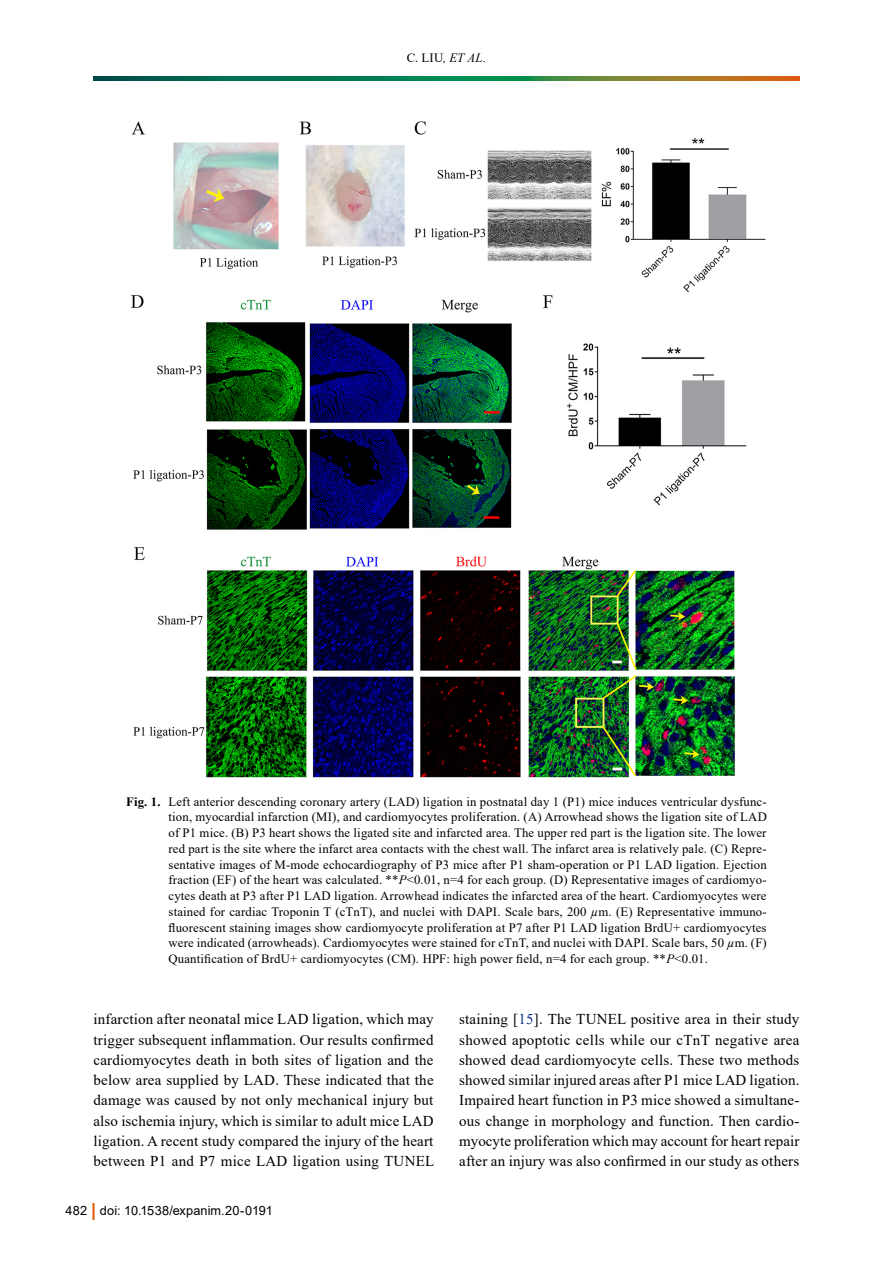
<style>
.page{position:relative;width:893px;height:1263px;background:#fff}
.page>*{position:absolute;margin:0;border:0;box-sizing:border-box;transform-origin:0 0}
.t1{font:15px/20.2px "Times New Roman";letter-spacing:.01em;color:#000;text-align:justify}
.t2{font:12.75px/15.8px "Times New Roman";letter-spacing:.01em;color:#000;text-align:justify}
.t3{font:12.75px "Arial";letter-spacing:.005em;color:#000}
.t4{font:italic 12.75px "Times New Roman";color:#000}
.s1{font-style:normal}
.s2{font-weight:700}
.s3{font-style:italic}
.s4{color:#0c3388}
.s5{font-weight:700;font-size:18px;color:#e15400}
</style>
<div class="page">
<svg style="left:94px;top:77px;width:705px;height:4px;background:#377842"></svg>
<img style="left:130px;top:121px;width:636px;height:657px">
<p class="t4" style="left:407px;top:49px;width:81px"><span class="s1">C. LIU</span>, ET AL.</p>
<p class="t2" style="left:169px;top:793px;width:600px;text-indent:-42px"><span class="s2">Fig. 1.</span> Left anterior descending coronary artery (LAD) ligation in postnatal day 1 (P1) mice induces ventricular dysfunc&shy;tion, myocardial infarction (MI), and cardiomyocytes proliferation. (A) Arrowhead shows the ligation site of LAD of P1 mice. (B) P3 heart shows the ligated site and infarcted area. The upper red part is the ligation site. The lower red part is the site where the infarct area contacts with the chest wall. The infarct area is relatively pale. (C) Repre&shy;sentative images of M-mode echocardiography of P3 mice after P1 sham-operation or P1 LAD ligation. Ejection fraction (EF) of the heart was calculated. **<span class="s3">P</span>&lt;0.01, n=4 for each group. (D) Representative images of cardiomyo&shy;cytes death at P3 after P1 LAD ligation. Arrowhead indicates the infarcted area of the heart. Cardiomyocytes were stained for cardiac Troponin T (cTnT), and nuclei with DAPI. Scale bars, 200 <span class="s3">µ</span>m. (E) Representative immuno&shy;fluorescent staining images show cardiomyocyte proliferation at P7 after P1 LAD ligation BrdU+ cardiomyocytes were indicated (arrowheads). Cardiomyocytes were stained for cTnT, and nuclei with DAPI. Scale bars, 50 <span class="s3">µ</span>m. (F)<br>Quantification of BrdU+ cardiomyocytes (CM). HPF: high power field, n=4 for each group. **<span class="s3">P</span>&lt;0.01.</p>
<p class="t1" style="left:94px;top:1009px;width:342px">infarction after neonatal mice LAD ligation, which may trigger subsequent inflammation. Our results confirmed cardiomyocytes death in both sites of ligation and the below area supplied by LAD. These indicated that the damage was caused by not only mechanical injury but also ischemia injury, which is similar to adult mice LAD ligation. A recent study compared the injury of the heart between P1 and P7 mice LAD ligation using TUNEL</p>
<p class="t1" style="left:459px;top:1009px;width:342px">staining [<span class="s4">15</span>]. The TUNEL positive area in their study showed apoptotic cells while our cTnT negative area showed dead cardiomyocyte cells. These two methods showed similar injured areas after P1 mice LAD ligation.<br>Impaired heart function in P3 mice showed a simultane&shy;ous change in morphology and function. Then cardio&shy;myocyte proliferation which may account for heart repair after an injury was also confirmed in our study as others</p>
<p class="t3" style="left:66px;top:1202px;width:209px">482 <span class="s5">|</span> doi: 10.1538/expanim.20-0191</p>
</div>
